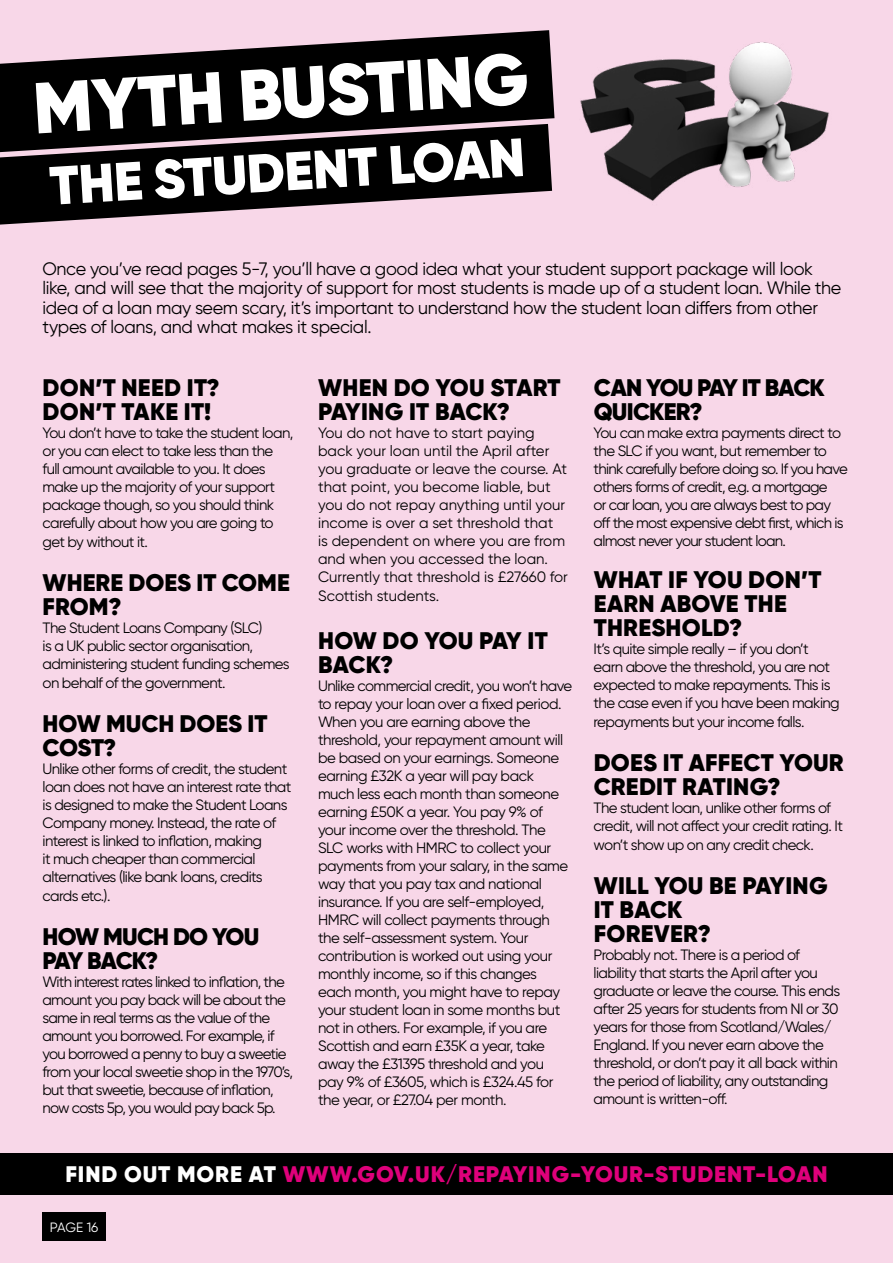
<style>
.page{position:relative;width:893px;height:1263px;background:#f8d7e8}
.page>*{position:absolute;margin:0;border:0;box-sizing:border-box;transform-origin:0 0}
.t1{font:900 72px "Gilroy";color:#fff}
.t2{font:900 54px "Gilroy";color:#fff}
.t3{font:900 24px/24px "Gilroy";letter-spacing:.005em;color:#000}
.t4{font:900 24px/24px "Gilroy";letter-spacing:-.03em;color:#000}
.t5{font:900 24px/24px "Gilroy";letter-spacing:-.045em;color:#000}
.t6{font:900 22.5px "Gilroy";letter-spacing:.04em;color:#df007b}
.t7{font:18px/19.5px "Gilroy";letter-spacing:-.02em;color:#000}
.t8{font:15px/18px "Gilroy";letter-spacing:-.04em;color:#000}
.t9{font:15px/18px "Gilroy";color:#000}
.t10{font:13.5px "Gilroy";letter-spacing:-.01em;color:#fff}
.s1{color:#fff}
</style>
<div class="page">
<svg style="left:0;top:152px;width:552px;height:73px;fill:#000"></svg>
<svg style="left:0;top:30px;width:554px;height:122px;fill:#000"></svg>
<img style="left:580px;top:42px;width:249px;height:159px">
<div style="left:0;top:1153px;width:893px;height:42px;background:#000"></div>
<div style="left:43px;top:1212px;width:63px;height:28px;background:#000"></div>
<p class="t1" style="left:31px;top:61px;width:498px;rotate:-3deg">MYTH BUSTING</p>
<p class="t2" style="left:48px;top:150px;width:477px;rotate:-3deg">THE STUDENT LOAN</p>
<p class="t7" style="left:43px;top:258px;width:800px">Once you’ve read pages 5-7, you’ll have a good idea what your student support package will look like, and will see that the majority of support for most students is made up of a student loan. While the idea of a loan may seem scary, it’s important to understand how the student loan differs from other types of loans, and what makes it special.</p>
<p class="t3" style="left:43px;top:375px;width:178px">DON’T NEED IT?</p>
<p class="t3" style="left:43px;top:399px;width:170px">DON’T TAKE IT!</p>
<p class="t8" style="left:43px;top:423px;width:252px">You don’t have to take the student loan, or you can elect to take less than the full amount available to you. It does make up the majority of your support package though, so you should think carefully about how you are going to</p>
<p class="t8" style="left:43px;top:533px;width:107px">get by without it.</p>
<p class="t3" style="left:43px;top:570px;width:249px">WHERE DOES IT COME<br>FROM?</p>
<p class="t8" style="left:43px;top:618px;width:249px">The Student Loans Company (SLC)<br>is a UK public sector organisation, administering student funding schemes</p>
<p class="t8" style="left:43px;top:674px;width:185px">on behalf of the government.</p>
<p class="t3" style="left:43px;top:711px;width:226px">HOW MUCH DOES IT<br>COST?</p>
<p class="t8" style="left:43px;top:759px;width:250px">Unlike other forms of credit, the student loan does not have an interest rate that is designed to make the Student Loans Company money. Instead, the rate of interest is linked to inflation, making<br>it much cheaper than commercial alternatives (like bank loans, credits</p>
<p class="t8" style="left:43px;top:887px;width:69px">cards etc.).</p>
<p class="t5" style="left:43px;top:924px;width:218px">HOW MUCH DO YOU<br>PAY BACK?</p>
<p class="t8" style="left:43px;top:972px;width:252px">With interest rates linked to inflation, the amount you pay back will be about the same in real terms as the value of the amount you borrowed. For example, if you borrowed a penny to buy a sweetie from your local sweetie shop in the 1970’s, but that sweetie, because of inflation, now costs 5p, you would pay back 5p.</p>
<p class="t3" style="left:318px;top:375px;width:244px">WHEN DO YOU START<br>PAYING IT BACK?</p>
<p class="t9" style="left:318px;top:423px;width:251px">You do not have to start paying back your loan until the April after you graduate or leave the course. At that point, you become liable, but you do not repay anything until your income is over a set threshold that<br>is dependent on where you are from and when you accessed the loan.<br>Currently that threshold is £27660 for</p>
<p class="t9" style="left:318px;top:587px;width:123px">Scottish students.</p>
<p class="t3" style="left:318px;top:629px;width:231px">HOW DO YOU PAY IT<br>BACK?</p>
<p class="t8" style="left:318px;top:677px;width:256px">Unlike commercial credit, you won’t have to repay your loan over a fixed period.<br>When you are earning above the threshold, your repayment amount will be based on your earnings. Someone earning £32K a year will pay back much less each month than someone earning £50K a year. You pay 9% of your income over the threshold. The SLC works with HMRC to collect your payments from your salary, in the same way that you pay tax and national insurance. If you are self-employed, HMRC will collect payments through the self-assessment system. Your contribution is worked out using your monthly income, so if this changes each month, you might have to repay your student loan in some months but not in others. For example, if you are Scottish and earn £35K a year, take away the £31395 threshold and you pay 9% of £3605, which is £324.45 for the year, or £27.04 per month.</p>
<p class="t4" style="left:594px;top:375px;width:232px">CAN YOU PAY IT BACK<br>QUICKER?</p>
<p class="t8" style="left:594px;top:423px;width:256px">You can make extra payments direct to the SLC if you want, but remember to think carefully before doing so. If you have others forms of credit, e.g. a mortgage<br>or car loan, you are always best to pay off the most expensive debt first, which is almost never your student loan.</p>
<p class="t3" style="left:594px;top:567px;width:229px">WHAT IF YOU DON’T<br>EARN ABOVE THE<br>THRESHOLD?</p>
<p class="t8" style="left:594px;top:639px;width:248px">It’s quite simple really – if you don’t earn above the threshold, you are not expected to make repayments. This is the case even if you have been making</p>
<p class="t8" style="left:594px;top:713px;width:212px">repayments but your income falls.</p>
<p class="t3" style="left:594px;top:750px;width:252px">DOES IT AFFECT YOUR<br>CREDIT RATING?</p>
<p class="t8" style="left:594px;top:798px;width:251px">The student loan, unlike other forms of credit, will not affect your credit rating. It</p>
<p class="t8" style="left:594px;top:836px;width:222px">won’t show up on any credit check.</p>
<p class="t3" style="left:594px;top:873px;width:235px">WILL YOU BE PAYING<br>IT BACK</p>
<p class="t3" style="left:594px;top:921px;width:119px">FOREVER?</p>
<p class="t8" style="left:594px;top:945px;width:208px">Probably not. There is a period of</p>
<p class="t8" style="left:594px;top:963px;width:248px">liability that starts the April after you graduate or leave the course. This ends after 25 years for students from NI or 30 years for those from Scotland/Wales/ England. If you never earn above the threshold, or don’t pay it all back within the period of liability, any outstanding amount is written-off.</p>
<p class="t6" style="left:65px;top:1160px;width:764px"><span class="s1">FIND OUT MORE AT</span> WWW.GOV.UK/REPAYING-YOUR-STUDENT-LOAN</p>
<p class="t10" style="left:50px;top:1218px;width:50px">PAGE 16</p>
</div>
